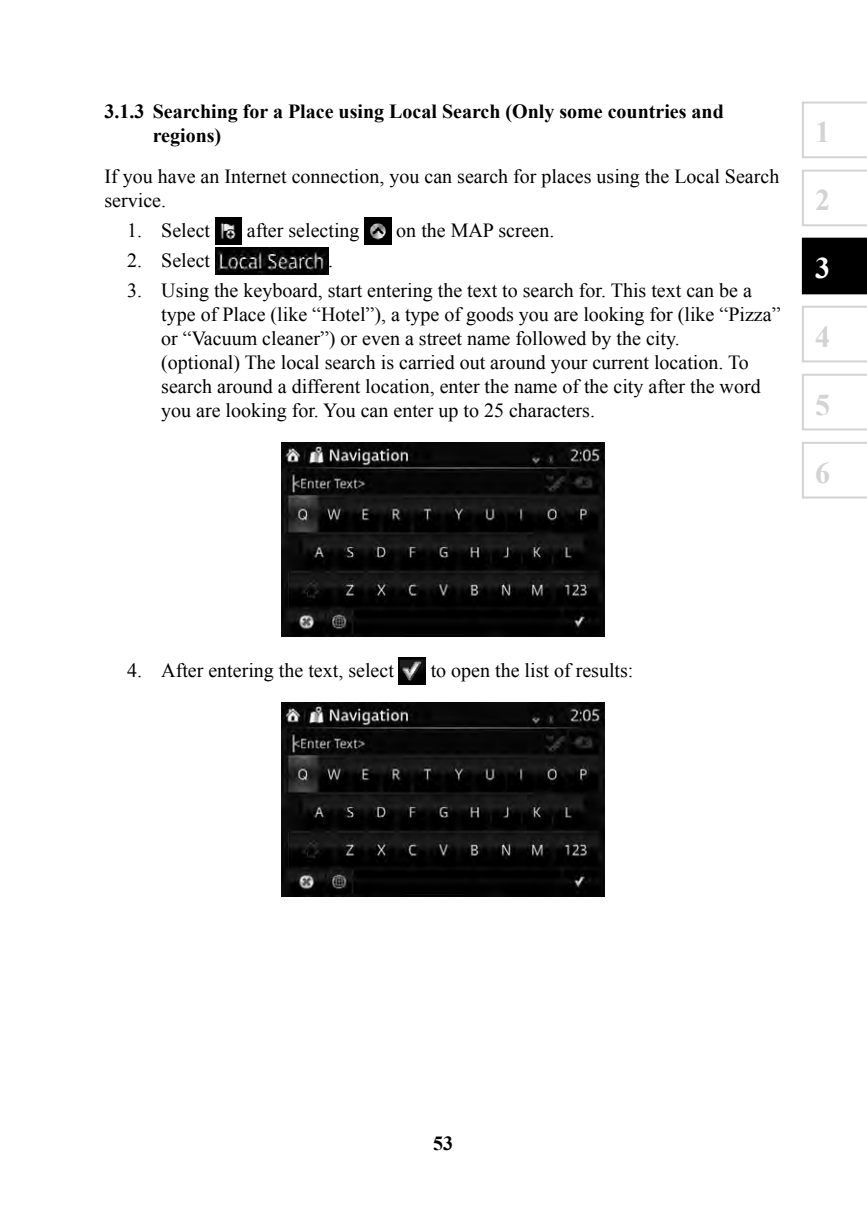
<style>
.page{position:relative;width:867px;height:1220px;background:#fff}
.page>*{position:absolute;margin:0;border:0;box-sizing:border-box;transform-origin:0 0}
.t1{font:700 30px "Times New Roman";color:#d3d3d3}
.t2{font:700 30px "Times New Roman";color:#fff}
.t3{font:20px/24px "Times New Roman";color:#000}
.t4{font:700 20px/24px "Times New Roman";color:#000}
</style>
<div class="page">
<svg style="left:802px;top:102px;width:65px;height:56px"></svg>
<svg style="left:802px;top:170px;width:65px;height:56px"></svg>
<div style="left:802px;top:238px;width:65px;height:56px;background:#000"></div>
<svg style="left:802px;top:306px;width:65px;height:56px"></svg>
<svg style="left:802px;top:374px;width:65px;height:56px"></svg>
<svg style="left:802px;top:442px;width:65px;height:56px"></svg>
<img style="left:215px;top:217px;width:27px;height:27px">
<img style="left:365px;top:217px;width:26px;height:27px">
<img style="left:215px;top:247px;width:113px;height:27px">
<img style="left:282px;top:442px;width:323px;height:194px">
<img style="left:399px;top:657px;width:27px;height:27px">
<img style="left:282px;top:702px;width:323px;height:194px">
<p class="t4" style="left:153px;top:99px;width:573px;text-indent:-48px">3.1.3 Searching for a Place using Local Search (Only some countries and regions)</p>
<p class="t3" style="left:105px;top:164px;width:676px">If you have an Internet connection, you can search for places using the Local Search service.</p>
<p class="t3" style="left:127px;top:218px;width:84px">1. Select</p>
<p class="t3" style="left:247px;top:218px;width:114px">after selecting</p>
<p class="t3" style="left:396px;top:218px;width:160px">on the MAP screen.</p>
<p class="t3" style="left:127px;top:248px;width:84px">2. Select</p>
<p class="t3" style="left:328px;top:248px;width:6px">.</p>
<p class="t3" style="left:161px;top:278px;width:621px;text-indent:-34px">3. Using the keyboard, start entering the text to search for. This text can be a type of Place (like “Hotel”), a type of goods you are looking for (like “Pizza” or “Vacuum cleaner”) or even a street name followed by the city.<br>(optional) The local search is carried out around your current location. To search around a different location, enter the name of the city after the word you are looking for. You can enter up to 25 characters.</p>
<h1 class="t1" style="left:815px;top:116px;width:16px">1</h1>
<h1 class="t1" style="left:815px;top:184px;width:16px">2</h1>
<h1 class="t2" style="left:815px;top:252px;width:16px">3</h1>
<h1 class="t1" style="left:815px;top:320px;width:16px">4</h1>
<h1 class="t1" style="left:815px;top:388px;width:16px">5</h1>
<h1 class="t1" style="left:815px;top:456px;width:16px">6</h1>
<p class="t3" style="left:127px;top:659px;width:268px">4. After entering the text, select</p>
<p class="t3" style="left:431px;top:659px;width:204px">to open the list of results:</p>
<p class="t4" style="left:433px;top:1131px;width:21px">53</p>
</div>
